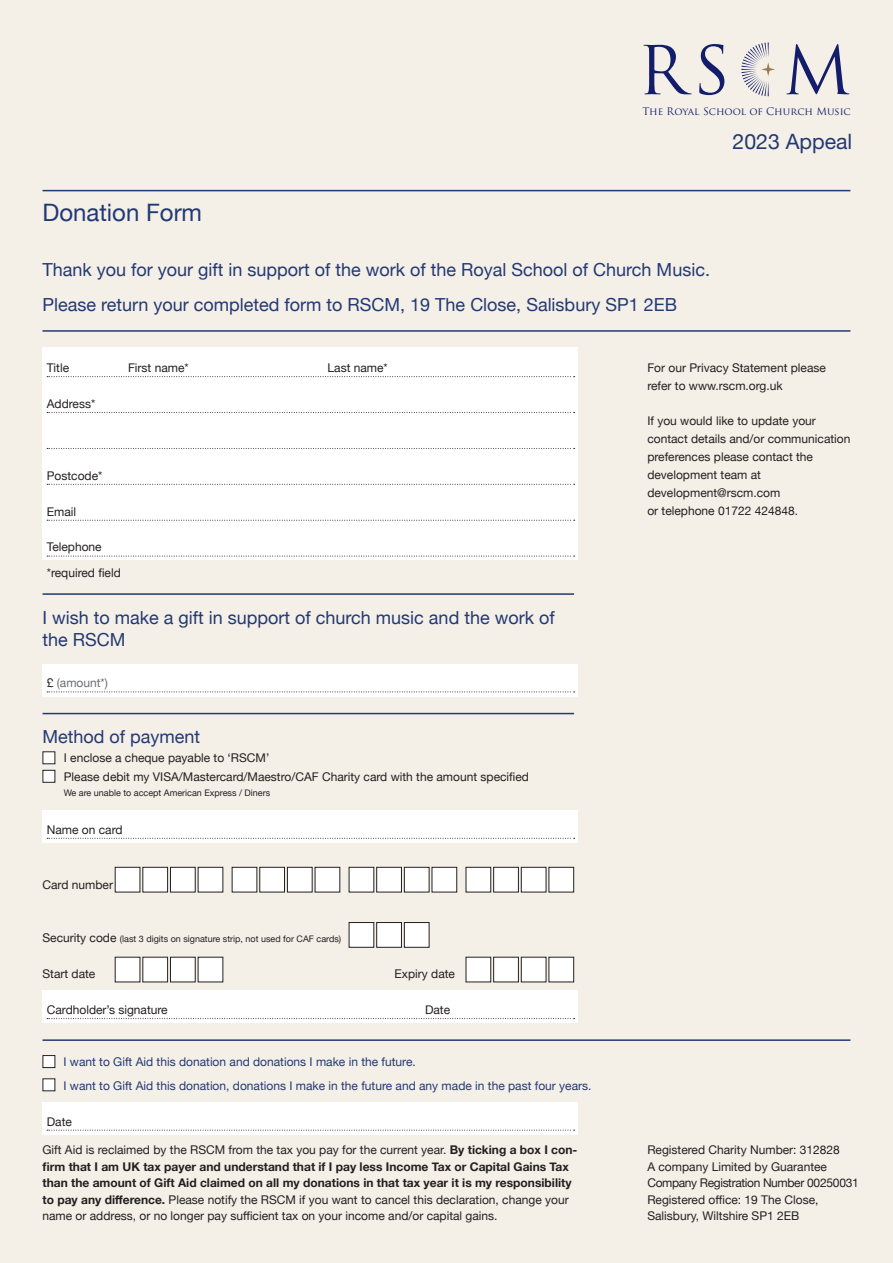
<style>
.page{position:relative;width:893px;height:1263px;background:#f4f0e8}
.page>*{position:absolute;margin:0;border:0;box-sizing:border-box;transform-origin:0 0}
.t1{font:24px "Helvetica Neue";color:#233973}
.t2{font:21.3px "Helvetica Neue";color:#233973}
.t3{font:18px/21.6px "Helvetica Neue";color:#233973}
.t4{font:12px/16.5px "Helvetica Neue";color:#231f20}
.t5{font:12px "Helvetica Neue";color:#233973}
.t6{font:12px "Helvetica Neue";color:#6c6d70}
.t7{font:10.2px "Trajan Pro";color:#131d6a}
.t8{font:9px "Helvetica Neue";color:#231f20}
.s1{font-style:inherit}
.s2{color:#231f20}
.s3{font-size:12px}
.s4{font-weight:700}
</style>
<div class="page">
<hr style="left:43px;top:190px;width:807px;height:1px;background:#233973">
<hr style="left:43px;top:330px;width:807px;height:2px;background:#233973">
<hr style="left:43px;top:593px;width:531px;height:2px;background:#233973">
<div style="left:43px;top:347px;width:535px;height:213px;background:#fff"></div>
<svg style="left:47px;top:376px;width:528px;height:1px"></svg>
<svg style="left:47px;top:412px;width:528px;height:1px"></svg>
<svg style="left:47px;top:448px;width:528px;height:1px"></svg>
<svg style="left:47px;top:484px;width:528px;height:1px"></svg>
<svg style="left:47px;top:520px;width:528px;height:1px"></svg>
<svg style="left:47px;top:556px;width:528px;height:1px"></svg>
<hr style="left:43px;top:713px;width:531px;height:1px;background:#233973">
<div style="left:43px;top:810px;width:535px;height:33px;background:#fff"></div>
<svg style="left:47px;top:838px;width:528px;height:1px"></svg>
<div style="left:43px;top:990px;width:535px;height:33px;background:#fff"></div>
<svg style="left:47px;top:1018px;width:528px;height:1px"></svg>
<div style="left:115px;top:867px;width:25px;height:25px;background:#fff"></div>
<div style="left:143px;top:867px;width:25px;height:25px;background:#fff"></div>
<div style="left:142px;top:867px;width:26px;height:25px;border:1px solid #231f20"></div>
<div style="left:170px;top:867px;width:25px;height:25px;background:#fff"></div>
<div style="left:170px;top:867px;width:26px;height:25px;border:1px solid #231f20"></div>
<div style="left:198px;top:867px;width:25px;height:25px;background:#fff"></div>
<div style="left:232px;top:867px;width:25px;height:25px;background:#fff"></div>
<div style="left:260px;top:867px;width:25px;height:25px;background:#fff"></div>
<div style="left:259px;top:867px;width:26px;height:25px;border:1px solid #231f20"></div>
<div style="left:287px;top:867px;width:25px;height:25px;background:#fff"></div>
<div style="left:287px;top:867px;width:26px;height:25px;border:1px solid #231f20"></div>
<div style="left:315px;top:867px;width:25px;height:25px;background:#fff"></div>
<div style="left:349px;top:867px;width:25px;height:25px;background:#fff"></div>
<div style="left:377px;top:867px;width:24px;height:25px;background:#fff"></div>
<div style="left:376px;top:867px;width:26px;height:25px;border:1px solid #231f20"></div>
<div style="left:404px;top:867px;width:25px;height:25px;background:#fff"></div>
<div style="left:404px;top:867px;width:25px;height:25px;border:1px solid #231f20"></div>
<div style="left:432px;top:867px;width:25px;height:25px;background:#fff"></div>
<div style="left:432px;top:867px;width:25px;height:25px;border:1px solid #231f20"></div>
<div style="left:466px;top:867px;width:25px;height:25px;background:#fff"></div>
<div style="left:494px;top:867px;width:24px;height:25px;background:#fff"></div>
<div style="left:493px;top:867px;width:26px;height:25px;border:1px solid #231f20"></div>
<div style="left:521px;top:867px;width:25px;height:25px;background:#fff"></div>
<div style="left:521px;top:867px;width:25px;height:25px;border:1px solid #231f20"></div>
<div style="left:549px;top:867px;width:25px;height:25px;background:#fff"></div>
<div style="left:549px;top:867px;width:25px;height:25px;border:1px solid #231f20"></div>
<div style="left:466px;top:957px;width:25px;height:25px;background:#fff"></div>
<div style="left:494px;top:957px;width:24px;height:25px;background:#fff"></div>
<div style="left:493px;top:957px;width:26px;height:25px;border:1px solid #231f20"></div>
<div style="left:521px;top:957px;width:25px;height:25px;background:#fff"></div>
<div style="left:549px;top:957px;width:25px;height:25px;background:#fff"></div>
<div style="left:115px;top:957px;width:25px;height:25px;background:#fff"></div>
<div style="left:143px;top:957px;width:25px;height:25px;background:#fff"></div>
<div style="left:170px;top:957px;width:25px;height:25px;background:#fff"></div>
<div style="left:170px;top:957px;width:26px;height:25px;border:1px solid #231f20"></div>
<div style="left:198px;top:957px;width:25px;height:25px;background:#fff"></div>
<div style="left:349px;top:922px;width:25px;height:25px;background:#fff"></div>
<div style="left:349px;top:922px;width:25px;height:26px;border:1px solid #231f20"></div>
<div style="left:377px;top:922px;width:24px;height:25px;background:#fff"></div>
<div style="left:376px;top:922px;width:26px;height:26px;border:1px solid #231f20"></div>
<div style="left:404px;top:922px;width:25px;height:25px;background:#fff"></div>
<div style="left:404px;top:922px;width:25px;height:26px;border:1px solid #231f20"></div>
<div style="left:43px;top:752px;width:12px;height:12px;background:#fff"></div>
<div style="left:43px;top:770px;width:12px;height:12px;background:#fff"></div>
<div style="left:43px;top:770px;width:12px;height:13px;border:1px solid #231f20"></div>
<hr style="left:43px;top:1039px;width:807px;height:2px;background:#233973">
<div style="left:43px;top:1102px;width:535px;height:32px;background:#fff"></div>
<svg style="left:47px;top:1130px;width:528px;height:1px"></svg>
<div style="left:43px;top:664px;width:535px;height:32px;background:#fff"></div>
<svg style="left:47px;top:691px;width:528px;height:1px"></svg>
<svg style="left:643px;top:45px;width:49px;height:49px"></svg>
<svg style="left:699px;top:44px;width:25px;height:51px"></svg>
<svg style="left:786px;top:44px;width:63px;height:50px"></svg>
<svg style="left:741px;top:43px;width:34px;height:53px"></svg>
<div style="left:43px;top:1079px;width:12px;height:12px;background:#fff"></div>
<div style="left:43px;top:1055px;width:12px;height:12px;background:#fff"></div>
<div style="left:43px;top:1055px;width:12px;height:13px;border:1px solid #231f20"></div>
<p class="t7" style="left:642px;top:104px;width:210px">The Royal School of Church Music</p>
<p class="t1" style="left:43px;top:195px;width:161px">Donation Form</p>
<p class="t3" style="left:43px;top:260px;width:669px">Thank you for your gift in support of the work of the Royal School of Church Music.</p>
<p class="t3" style="left:43px;top:294px;width:636px">Please return your completed form to RSCM, 19 The Close, Salisbury SP1 2EB</p>
<p class="t2" style="left:732px;top:129px;width:121px"><span class="s1">2023</span> Appeal</p>
<p class="t4" style="left:47px;top:360px;width:24px">Title</p>
<p class="t4" style="left:128px;top:360px;width:62px">First name*</p>
<p class="t4" style="left:328px;top:360px;width:62px">Last name*</p>
<p class="t4" style="left:47px;top:396px;width:50px">Address*</p>
<p class="t4" style="left:47px;top:468px;width:57px">Postcode*</p>
<p class="t4" style="left:47px;top:504px;width:31px">Email</p>
<p class="t4" style="left:47px;top:540px;width:56px">Telephone</p>
<p class="t4" style="left:47px;top:565px;width:76px">*required field</p>
<p class="t3" style="left:43px;top:608px;width:514px">I wish to make a gift in support of church music and the work of the RSCM</p>
<p class="t6" style="left:47px;top:674px;width:63px"><span class="s2">£</span> (amount*)</p>
<p class="t3" style="left:43px;top:727px;width:159px">Method of payment</p>
<p class="t4" style="left:64px;top:750px;width:207px">I enclose a cheque payable to ‘RSCM’</p>
<p class="t4" style="left:64px;top:769px;width:467px">Please debit my VISA/Mastercard/Maestro/CAF Charity card with the amount specified</p>
<p class="t8" style="left:64px;top:786px;width:208px">We are unable to accept American Express / Diners</p>
<p class="t4" style="left:47px;top:822px;width:77px">Name on card</p>
<p class="t4" style="left:43px;top:877px;width:72px">Card number</p>
<p class="t8" style="left:43px;top:932px;width:300px"><span class="s3">Security code</span> (last 3 digits on signature strip, not used for CAF cards)</p>
<p class="t4" style="left:43px;top:966px;width:54px">Start date</p>
<p class="t4" style="left:395px;top:966px;width:62px">Expiry date</p>
<p class="t4" style="left:47px;top:1002px;width:122px">Cardholder’s signature</p>
<p class="t4" style="left:425px;top:1002px;width:27px">Date</p>
<p class="t5" style="left:64px;top:1053px;width:354px">I want to Gift Aid this donation and donations I make in the future.</p>
<p class="t5" style="left:64px;top:1077px;width:529px">I want to Gift Aid this donation, donations I make in the future and any made in the past four years.</p>
<p class="t4" style="left:47px;top:1114px;width:27px">Date</p>
<p class="t4" style="left:43px;top:1142px;width:536px">Gift Aid is reclaimed by the RSCM from the tax you pay for the current year. <span class="s4">By ticking a box I con&shy;firm that I am UK tax payer and understand that if I pay less Income Tax or Capital Gains Tax than the amount of Gift Aid claimed on all my donations in that tax year it is my responsibility to pay any difference.</span> Please notify the RSCM if you want to cancel this declaration, change your name or address, or no longer pay sufficient tax on your income and/or capital gains.</p>
<p class="t4" style="left:647px;top:359px;width:180px;line-height:18px">For our Privacy Statement please refer to www.rscm.org.uk</p>
<p class="t4" style="left:647px;top:412px;width:205px;line-height:18px">If you would like to update your contact details and/or communication preferences please contact the development team at</p>
<p class="t4" style="left:647px;top:484px;width:152px;line-height:18px">development@rscm.com<br>or telephone 01722 424848.</p>
<p class="t4" style="left:647px;top:1142px;width:213px">Registered Charity Number: 312828<br>A company Limited by Guarantee Company Registration Number 00250031<br>Registered office: 19 The Close, Salisbury, Wiltshire SP1 2EB</p>
</div>
